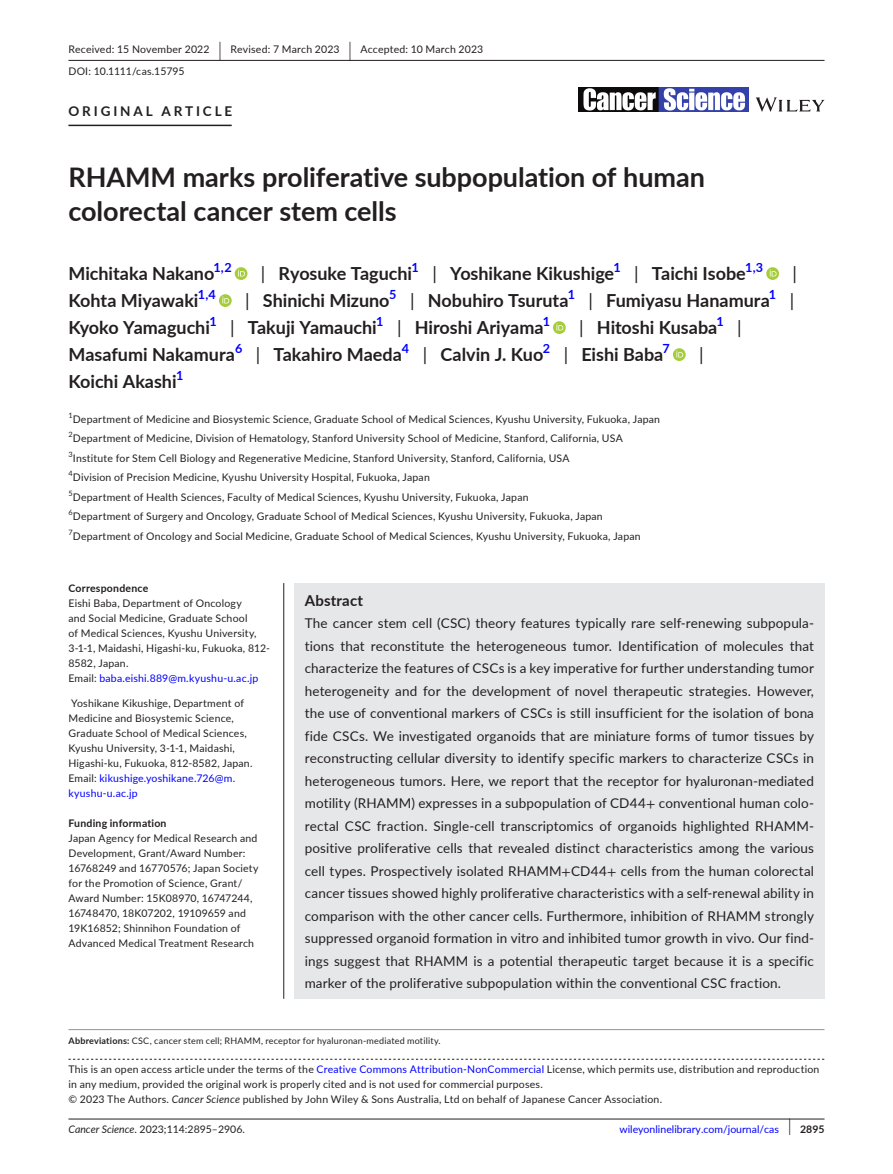
<style>
.page{position:relative;width:893px;height:1174px;background:#fff}
.page>*{position:absolute;margin:0;border:0;box-sizing:border-box;transform-origin:0 0}
.t1{font:700 27px/34.5px "Lato";color:#231f20}
.t2{font:700 18px "Lato";color:#231f20}
.t3{font:18px "Lato";color:#231f20}
.t4{font:700 15px "Lato";letter-spacing:.015em;color:#231f20}
.t5{font:13.5px/22.5px "Lato";letter-spacing:.01em;color:#231f20;text-align:justify}
.t6{font:700 13.5px "Lato";letter-spacing:.215em;color:#231f20}
.t7{font:700 12.6px "Lato";color:#00f}
.t8{font:10.5px/15px "Lato";letter-spacing:.02em;color:#231f20}
.t9{font:10.5px "Lato";color:#00f}
.t10{font:10.5px "Lato";color:#231f20}
.t11{font:700 10.5px "Lato";letter-spacing:.02em;color:#231f20}
.t12{font:9px "Lato";letter-spacing:.025em;color:#231f20}
.s1{font-size:19.65px}
.s2{font-weight:400}
.s3{color:#00f}
.s4{font-family:"STIX"}
.s5{font-weight:700}
.s6{font-style:italic}
.s7{font-size:17.4px;color:#231f20}
.s8{font-weight:700;color:#231f20}
</style>
<div class="page">
<hr style="left:68px;top:1118px;width:756px;height:1px;background:#231f20">
<svg style="left:756px;top:97px;width:68px;height:15px"></svg>
<img style="left:578px;top:88px;width:170px;height:24px">
<hr style="left:68px;top:60px;width:756px;height:1px;background:#231f20">
<hr style="left:68px;top:125px;width:164px;height:1px;background:#231f20">
<svg style="left:235px;top:267px;width:12px;height:13px"></svg>
<svg style="left:238px;top:269px;width:7px;height:7px"></svg>
<svg style="left:766px;top:267px;width:13px;height:13px"></svg>
<svg style="left:770px;top:269px;width:7px;height:7px"></svg>
<svg style="left:219px;top:294px;width:13px;height:13px"></svg>
<svg style="left:222px;top:296px;width:7px;height:7px"></svg>
<svg style="left:553px;top:321px;width:13px;height:13px"></svg>
<svg style="left:556px;top:323px;width:7px;height:7px"></svg>
<svg style="left:673px;top:348px;width:13px;height:13px"></svg>
<svg style="left:676px;top:350px;width:7px;height:7px"></svg>
<svg style="left:68px;top:1058px;width:756px;height:1px"></svg>
<hr style="left:68px;top:1029px;width:756px;height:1px;background:#939598">
<div style="left:294px;top:583px;width:530px;height:415px;background:#e6e7e9"></div>
<hr style="left:283px;top:583px;width:1px;height:415px;background:#231f20">
<p class="t8" style="left:68px;top:38px;width:416px;line-height:21.8px">Received: 15 November 2022 <span class="s1">|</span> Revised: 7 March 2023 <span class="s1">|</span> Accepted: 10 March 2023<br>DOI: 10.1111/cas.15795</p>
<p class="t6" style="left:68px;top:101px;width:165px">ORIGINAL ARTICLE</p>
<h1 class="t1" style="left:68px;top:159px;width:638px">RHAMM marks proliferative subpopulation of human colorectal cancer stem cells</h1>
<h2 class="t2" style="left:68px;top:260px;width:147px">Michitaka Nakano</h2>
<p class="t7" style="left:213px;top:258px;width:20px">1,2</p>
<h2 class="t2" style="left:261px;top:260px;width:153px"><span class="s2">|</span> Ryosuke Taguchi</h2>
<p class="t7" style="left:412px;top:258px;width:9px">1</p>
<h2 class="t2" style="left:432px;top:260px;width:183px"><span class="s2">|</span> Yoshikane Kikushige</h2>
<p class="t7" style="left:613px;top:258px;width:9px">1</p>
<h2 class="t2" style="left:634px;top:260px;width:113px"><span class="s2">|</span> Taichi Isobe</h2>
<p class="t7" style="left:745px;top:258px;width:20px">1,3</p>
<h2 class="t3" style="left:792px;top:260px;width:6px">|</h2>
<h2 class="t2" style="left:68px;top:287px;width:132px">Kohta Miyawaki</h2>
<p class="t7" style="left:198px;top:285px;width:19px">1,4</p>
<h2 class="t2" style="left:245px;top:287px;width:146px"><span class="s2">|</span> Shinichi Mizuno</h2>
<p class="t7" style="left:389px;top:285px;width:9px">5</p>
<h2 class="t2" style="left:410px;top:287px;width:160px"><span class="s2">|</span> Nobuhiro Tsuruta</h2>
<p class="t7" style="left:568px;top:285px;width:9px">1</p>
<h2 class="t2" style="left:588px;top:287px;width:183px"><span class="s2">|</span> Fumiyasu Hanamura</h2>
<p class="t7" style="left:769px;top:285px;width:9px">1</p>
<h2 class="t3" style="left:790px;top:287px;width:6px">|</h2>
<h2 class="t2" style="left:68px;top:314px;width:143px">Kyoko Yamaguchi</h2>
<p class="t7" style="left:209px;top:312px;width:9px">1</p>
<h2 class="t2" style="left:230px;top:314px;width:148px"><span class="s2">|</span> Takuji Yamauchi</h2>
<p class="t7" style="left:376px;top:312px;width:9px">1</p>
<h2 class="t2" style="left:397px;top:314px;width:148px"><span class="s2">|</span> Hiroshi Ariyama</h2>
<p class="t7" style="left:543px;top:312px;width:9px">1</p>
<h2 class="t2" style="left:579px;top:314px;width:140px"><span class="s2">|</span> Hitoshi Kusaba</h2>
<p class="t7" style="left:716px;top:312px;width:9px">1</p>
<h2 class="t3" style="left:737px;top:314px;width:6px">|</h2>
<h2 class="t2" style="left:68px;top:341px;width:168px">Masafumi Nakamura</h2>
<p class="t7" style="left:235px;top:339px;width:9px">6</p>
<h2 class="t2" style="left:256px;top:341px;width:147px"><span class="s2">|</span> Takahiro Maeda</h2>
<p class="t7" style="left:402px;top:339px;width:9px">4</p>
<h2 class="t2" style="left:423px;top:341px;width:122px"><span class="s2">|</span> Calvin J. Kuo</h2>
<p class="t7" style="left:543px;top:339px;width:9px">2</p>
<h2 class="t2" style="left:564px;top:341px;width:101px"><span class="s2">|</span> Eishi Baba</h2>
<p class="t7" style="left:663px;top:339px;width:9px">7</p>
<h2 class="t3" style="left:699px;top:341px;width:6px">|</h2>
<h2 class="t2" style="left:68px;top:368px;width:110px">Koichi Akashi</h2>
<p class="t7" style="left:176px;top:366px;width:9px">1</p>
<p class="t8" style="left:68px;top:408px;width:593px;line-height:19.5px"><sup>1</sup>Department of Medicine and Biosystemic Science, Graduate School of Medical Sciences, Kyushu University, Fukuoka, Japan <sup>2</sup>Department of Medicine, Division of Hematology, Stanford University School of Medicine, Stanford, California, USA <sup>3</sup>Institute for Stem Cell Biology and Regenerative Medicine, Stanford University, Stanford, California, USA<br><sup>4</sup>Division of Precision Medicine, Kyushu University Hospital, Fukuoka, Japan<br><sup>5</sup>Department of Health Sciences, Faculty of Medical Sciences, Kyushu University, Fukuoka, Japan<br><sup>6</sup>Department of Surgery and Oncology, Graduate School of Medical Sciences, Kyushu University, Fukuoka, Japan <sup>7</sup>Department of Oncology and Social Medicine, Graduate School of Medical Sciences, Kyushu University, Fukuoka, Japan</p>
<p class="t11" style="left:68px;top:580px;width:81px">Correspondence</p>
<p class="t8" style="left:68px;top:595px;width:203px">Eishi Baba, Department of Oncology<br>and Social Medicine, Graduate School<br>of Medical Sciences, Kyushu University, 3-1-1, Maidashi, Higashi-ku, Fukuoka, 812- 8582, Japan.<br>Email: <span class="s3">baba.eishi.889@m.kyushu-u.ac.jp</span></p>
<p class="t8" style="left:68px;top:695px;width:186px">Yoshikane Kikushige, Department of Medicine and Biosystemic Science, Graduate School of Medical Sciences, Kyushu University, 3-1-1, Maidashi, Higashi-ku, Fukuoka, 812-8582, Japan.<br>Email: <span class="s3">kikushige.yoshikane.726@m. kyushu-u.ac.jp</span></p>
<p class="t11" style="left:68px;top:815px;width:100px">Funding information</p>
<p class="t8" style="left:68px;top:830px;width:192px">Japan Agency for Medical Research and Development, Grant/Award Number:<br>16768249 and 16770576; Japan Society for the Promotion of Science, Grant/ Award Number: 15K08970, 16747244, 16748470, 18K07202, 19109659 and 19K16852; Shinnihon Foundation of Advanced Medical Treatment Research</p>
<h3 class="t4" style="left:305px;top:589px;width:60px">Abstract</h3>
<p class="t5" style="left:305px;top:611px;width:511px">The cancer stem cell (CSC) theory features typically rare self-renewing subpopula&shy;tions that reconstitute the heterogeneous tumor. Identification of molecules that characterize the features of CSCs is a key imperative for further understanding tumor heterogeneity and for the development of novel therapeutic strategies. However, the use of conventional markers of CSCs is still insufficient for the isolation of bona fide CSCs. We investigated organoids that are miniature forms of tumor tissues by reconstructing cellular diversity to identify specific markers to characterize CSCs in heterogeneous tumors. Here, we report that the receptor for hyaluronan-mediated motility (RHAMM) expresses in a subpopulation of CD44<span class="s4">+</span> conventional human colo&shy;rectal CSC fraction. Single-cell transcriptomics of organoids highlighted RHAMM&shy;positive proliferative cells that revealed distinct characteristics among the various cell types. Prospectively isolated RHAMM<span class="s4">+</span>CD44<span class="s4">+</span> cells from the human colorectal cancer tissues showed highly proliferative characteristics with a self-renewal ability in comparison with the other cancer cells. Furthermore, inhibition of RHAMM strongly suppressed organoid formation in vitro and inhibited tumor growth in vivo. Our find&shy;ings suggest that RHAMM is a potential therapeutic target because it is a specific marker of the proliferative subpopulation within the conventional CSC fraction.</p>
<p class="t12" style="left:68px;top:1033px;width:374px"><span class="s5">Abbreviations:</span> CSC, cancer stem cell; RHAMM, receptor for hyaluronan-mediated motility.</p>
<p class="t8" style="left:68px;top:1061px;width:752px">This is an open access article under the terms of the <span class="s3">Creative Commons Attribution-NonCommercial</span> License, which permits use, distribution and reproduction in any medium, provided the original work is properly cited and is not used for commercial purposes.<br>© 2023 The Authors. <span class="s6">Cancer Science</span> published by John Wiley &amp; Sons Australia, Ltd on behalf of Japanese Cancer Association.</p>
<p class="t10" style="left:68px;top:1121px;width:178px"><span class="s6">Cancer Science.</span> 2023;114:2895–2906.</p>
<p class="t9" style="left:619px;top:1121px;width:207px">wileyonlinelibrary.com/journal/cas <span class="s7">|</span> <span class="s8">2895</span></p>
</div>
